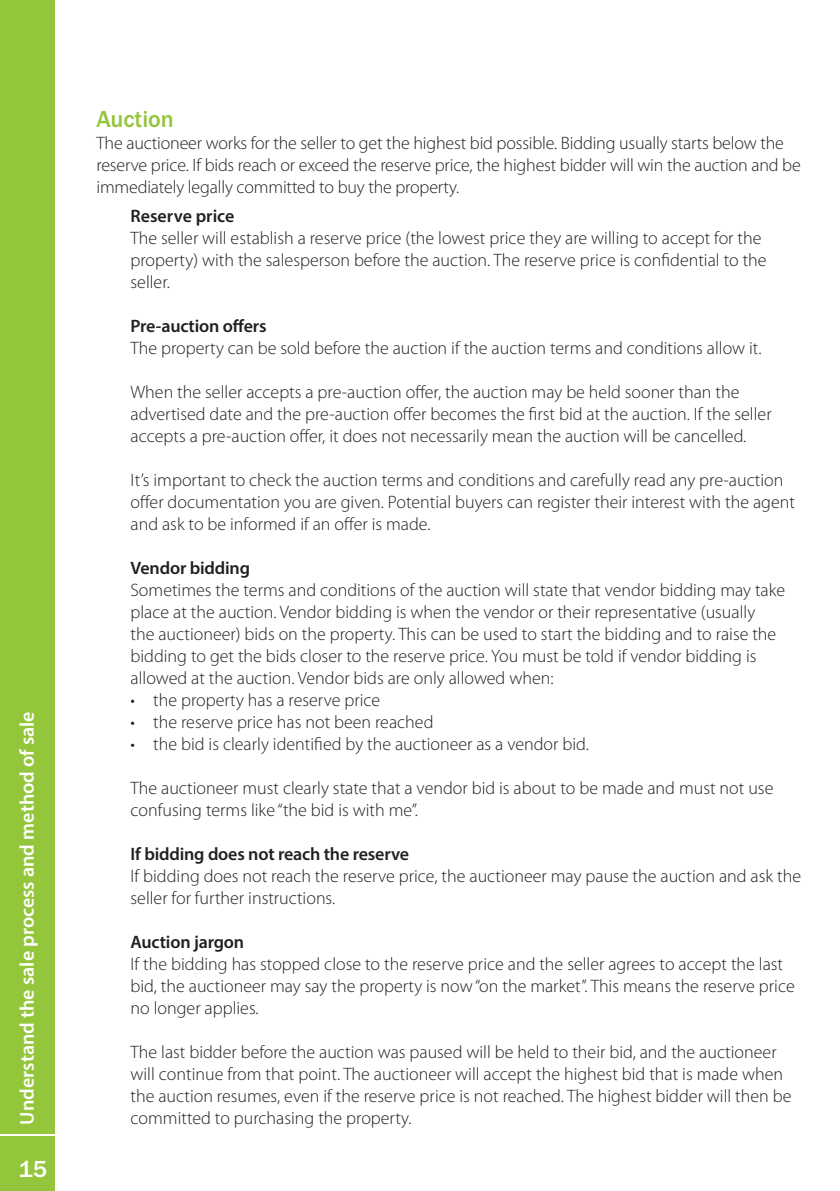
<style>
.page{position:relative;width:840px;height:1191px;background:#fff}
.page>*{position:absolute;margin:0;border:0;box-sizing:border-box;transform-origin:0 0}
.Sub_head_01{font:500 24px "ITC Franklin Gothic Std";color:#94c63c}
.t1{font:500 24px "ITC Franklin Gothic Std";color:#fff}
.t2{font:600 20px "Myriad Pro";color:#fff}
.Body_text{font:300 18px/22px "Myriad Pro";color:#231f20}
.Body_Bullets{font:300 18px "Myriad Pro";color:#231f20}
.Body_text-2{font:600 18px "Myriad Pro";letter-spacing:-.01em;color:#231f20}
.Sub_Head_2{font:600 18px "Myriad Pro";color:#231f20}
</style>
<div class="page">
<div style="left:0;top:1135px;width:55px;height:56px;background:#94c63c"></div>
<div style="left:0;top:0;width:55px;height:1133px;background:#94c63c"></div>
<p class="t2" style="left:14px;top:1124px;width:415px;rotate:-90deg">Understand the sale process and method of sale</p>
<h1 class="t1" style="left:19px;top:1155px;width:30px">15</h1>
<p class="Sub_head_01" style="left:96px;top:105px;width:79px">Auction</p>
<p class="Body_text" style="left:96px;top:132px;width:705px">The auctioneer works for the seller to get the highest bid possible. Bidding usually starts below the reserve price. If bids reach or exceed the reserve price, the highest bidder will win the auction and be immediately legally committed to buy the property.</p>
<p class="Sub_Head_2" style="left:130px;top:204px;width:105px">Reserve price</p>
<p class="Body_text" style="left:130px;top:227px;width:637px">The seller will establish a reserve price (the lowest price they are willing to accept for the property) with the salesperson before the auction. The reserve price is confidential to the seller.</p>
<p class="Body_text-2" style="left:130px;top:314px;width:137px">Pre-auction offers</p>
<p class="Body_text" style="left:130px;top:337px;width:632px">The property can be sold before the auction if the auction terms and conditions allow it.</p>
<p class="Body_text" style="left:130px;top:381px;width:642px">When the seller accepts a pre-auction offer, the auction may be held sooner than the advertised date and the pre-auction offer becomes the first bid at the auction. If the seller accepts a pre-auction offer, it does not necessarily mean the auction will be cancelled.</p>
<p class="Body_text" style="left:130px;top:469px;width:665px">It’s important to check the auction terms and conditions and carefully read any pre-auction offer documentation you are given. Potential buyers can register their interest with the agent and ask to be informed if an offer is made.</p>
<p class="Body_text-2" style="left:130px;top:556px;width:121px">Vendor bidding</p>
<p class="Body_text" style="left:130px;top:579px;width:656px">Sometimes the terms and conditions of the auction will state that vendor bidding may take place at the auction. Vendor bidding is when the vendor or their representative (usually<br>the auctioneer) bids on the property. This can be used to start the bidding and to raise the bidding to get the bids closer to the reserve price. You must be told if vendor bidding is allowed at the auction. Vendor bids are only allowed when:</p>
<p class="Body_Bullets" style="left:130px;top:690px;width:251px">• the property has a reserve price</p>
<p class="Body_Bullets" style="left:130px;top:712px;width:304px">• the reserve price has not been reached</p>
<p class="Body_Bullets" style="left:130px;top:734px;width:459px">• the bid is clearly identified by the auctioneer as a vendor bid.</p>
<p class="Body_text" style="left:130px;top:777px;width:644px">The auctioneer must clearly state that a vendor bid is about to be made and must not use confusing terms like “the bid is with me”.</p>
<p class="Body_text-2" style="left:130px;top:842px;width:280px">If bidding does not reach the reserve</p>
<p class="Body_text" style="left:130px;top:865px;width:671px">If bidding does not reach the reserve price, the auctioneer may pause the auction and ask the seller for further instructions.</p>
<p class="Body_text-2" style="left:130px;top:930px;width:115px">Auction jargon</p>
<p class="Body_text" style="left:130px;top:953px;width:665px">If the bidding has stopped close to the reserve price and the seller agrees to accept the last bid, the auctioneer may say the property is now “on the market”. This means the reserve price no longer applies.</p>
<p class="Body_text" style="left:130px;top:1041px;width:662px">The last bidder before the auction was paused will be held to their bid, and the auctioneer will continue from that point. The auctioneer will accept the highest bid that is made when the auction resumes, even if the reserve price is not reached. The highest bidder will then be committed to purchasing the property.</p>
</div>
